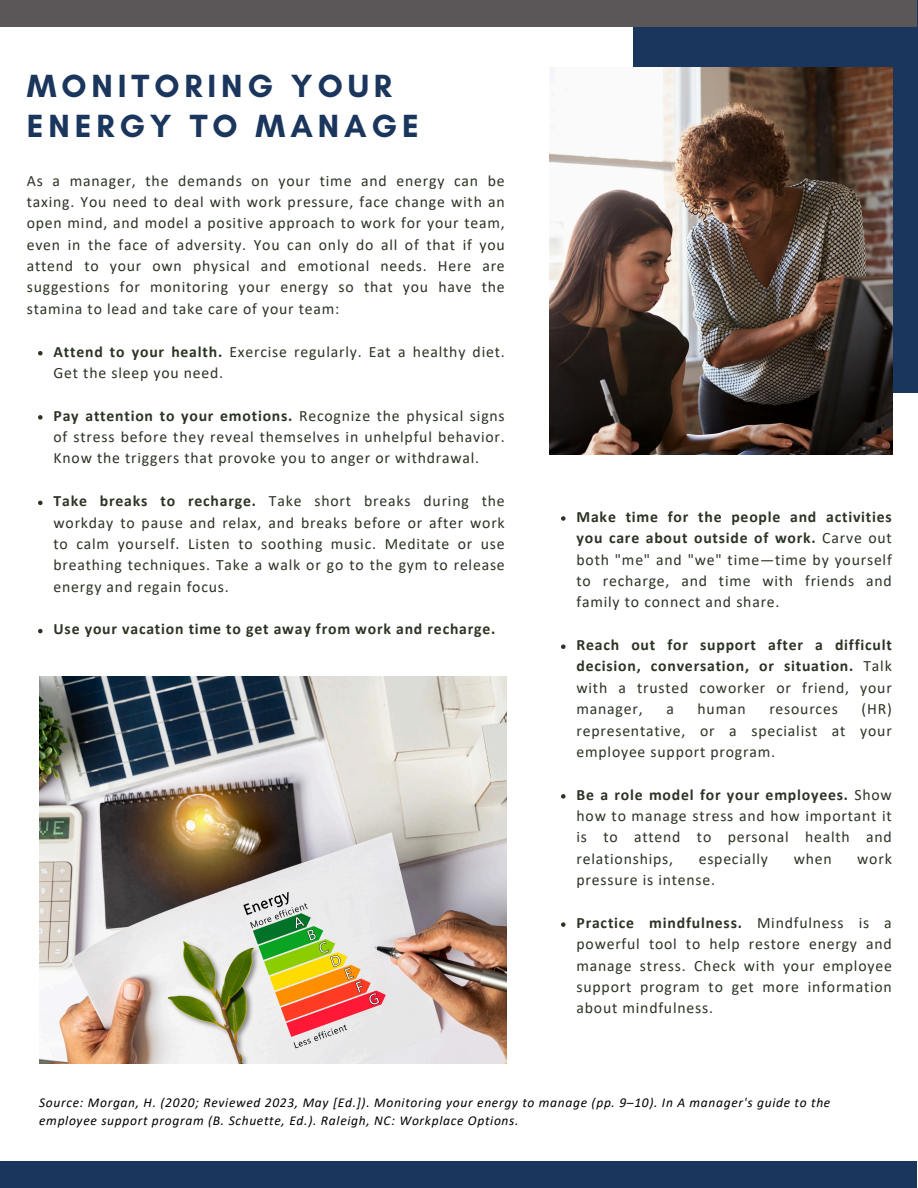
<style>
.page{position:relative;width:918px;height:1188px;background:#fff}
.page>*{position:absolute;margin:0;border:0;box-sizing:border-box;transform-origin:0 0}
.t1{font:700 32.7px/40.5px "Glacial Indifference";letter-spacing:.15em;color:#1b365d}
.t2{font:15.75px/21.3px "Calibri";letter-spacing:.05em;color:#2b3425;text-align:justify}
.t3{font:700 15.75px/21.3px "Calibri";letter-spacing:.05em;color:#2b3425;text-align:justify}
.t4{font:italic 13.5px/18px "Calibri";letter-spacing:.05em;color:#000}
.s1{font-weight:700}
.s2{font-weight:400}
</style>
<div class="page">
<div style="left:633px;top:0;width:285px;height:392px;background:#1b365d"></div>
<div style="left:0;top:0;width:917px;height:27px;background:#5b5758"></div>
<div style="left:0;top:1162px;width:916px;height:26px;background:#1b365d"></div>
<img style="left:550px;top:68px;width:343px;height:387px">
<svg style="left:38px;top:351px;width:5px;height:4px"></svg>
<svg style="left:38px;top:415px;width:5px;height:5px"></svg>
<svg style="left:38px;top:501px;width:5px;height:4px"></svg>
<svg style="left:38px;top:629px;width:5px;height:4px"></svg>
<svg style="left:561px;top:516px;width:5px;height:5px"></svg>
<svg style="left:561px;top:644px;width:5px;height:5px"></svg>
<svg style="left:561px;top:794px;width:5px;height:5px"></svg>
<svg style="left:561px;top:922px;width:5px;height:5px"></svg>
<img style="left:39px;top:677px;width:467px;height:387px">
<p class="t1" style="left:27px;top:65px;width:394px">MONITORING YOUR<br>ENERGY TO MANAGE</p>
<p class="t2" style="left:27px;top:171px;width:479px">As a manager, the demands on your time and energy can be taxing. You need to deal with work pressure, face change with an open mind, and model a positive approach to work for your team, even in the face of adversity. You can only do all of that if you attend to your own physical and emotional needs. Here are suggestions for monitoring your energy so that you have the stamina to lead and take care of your team:</p>
<p class="t2" style="left:54px;top:342px;width:453px"><span class="s1">Attend to your health.</span> Exercise regularly. Eat a healthy diet.<br>Get the sleep you need.</p>
<h1 class="t2" style="left:54px;top:406px;width:453px"><span class="s1">Pay attention to your emotions.</span> Recognize the physical signs of stress before they reveal themselves in unhelpful behavior.<br>Know the triggers that provoke you to anger or withdrawal.</h1>
<h2 class="t2" style="left:54px;top:492px;width:453px"><span class="s1">Take breaks to recharge.</span> Take short breaks during the workday to pause and relax, and breaks before or after work to calm yourself. Listen to soothing music. Meditate or use breathing techniques. Take a walk or go to the gym to release energy and regain focus.</h2>
<p class="t3" style="left:54px;top:620px;width:443px">Use your vacation time to get away from work and recharge.</p>
<p class="t2" style="left:577px;top:507px;width:317px"><span class="s1">Make time for the people and activities you care about outside of work.</span> Carve out both "me" and "we" time—time by yourself to recharge, and time with friends and family to connect and share.</p>
<p class="t3" style="left:577px;top:636px;width:317px">Reach out for support after a difficult decision, conversation, or situation. <span class="s2">Talk with a trusted coworker or friend, your manager,</span></p>
<p class="t2" style="left:577px;top:700px;width:317px;text-indent:285px">(HR) representative, or a specialist at your employee support program.</p>
<p class="t2" style="left:577px;top:785px;width:317px"><span class="s1">Be a role model for your employees.</span> Show how to manage stress and how important it is to attend to personal health and relationships,</p>
<p class="t2" style="left:666px;top:700px;width:9px">a</p>
<p class="t2" style="left:698px;top:700px;width:50px">human</p>
<p class="t2" style="left:769px;top:700px;width:70px">resources</p>
<p class="t2" style="left:699px;top:849px;width:71px">especially</p>
<p class="t2" style="left:794px;top:849px;width:40px">when</p>
<p class="t2" style="left:857px;top:849px;width:36px">work</p>
<p class="t2" style="left:577px;top:871px;width:140px">pressure is intense.</p>
<p class="t2" style="left:577px;top:913px;width:317px"><span class="s1">Practice mindfulness.</span> Mindfulness is a powerful tool to help restore energy and manage stress. Check with your employee support program to get more information about mindfulness.</p>
<p class="t4" style="left:39px;top:1095px;width:793px">Source: Morgan, H. (2020; Reviewed 2023, May [Ed.]). Monitoring your energy to manage (pp. 9–10). In A manager's guide to the employee support program (B. Schuette, Ed.). Raleigh, NC: Workplace Options.</p>
</div>
